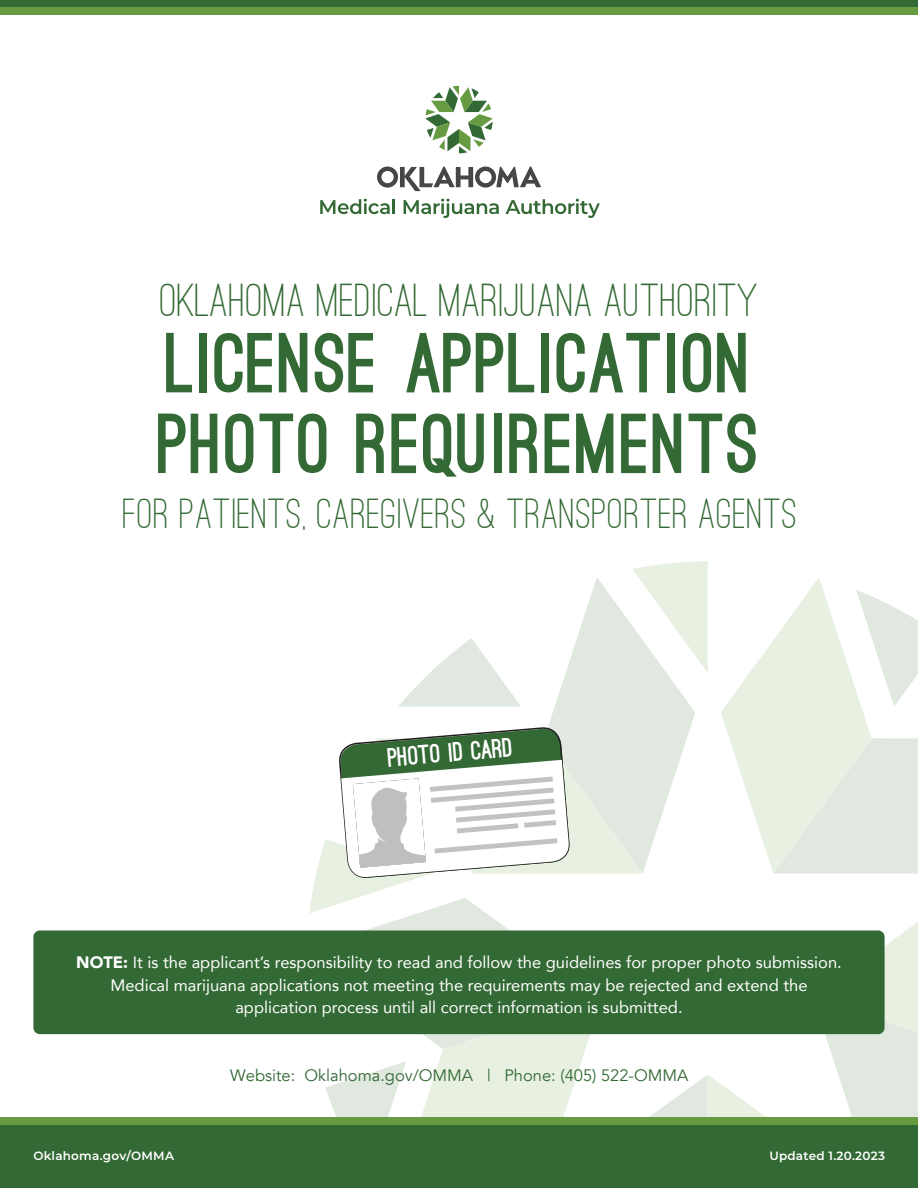
<style>
.page{position:relative;width:918px;height:1188px;background:#fff}
.page>*{position:absolute;margin:0;border:0;box-sizing:border-box;transform-origin:0 0}
.t1{font:900 80.7px/80.7px "Ostrich Sans";letter-spacing:.02em;color:#336934}
.t2{font:500 48px "Ostrich Sans";letter-spacing:.01em;color:#336934}
.t3{font:500 43.65px "Ostrich Sans";letter-spacing:.02em;color:#336934}
.t4{font:900 25.5px "Ostrich Sans";color:#fff}
.t5{font:16.5px/22.5px "Avenir";color:#fff;text-align:center}
.t6{font:16.5px "Avenir";color:#336934}
.t7{font:600 12px "Montserrat";letter-spacing:.02em;color:#fff}
.s1{font-weight:900}
</style>
<div class="page">
<div style="left:33px;top:930px;width:852px;height:104px;background:#336934;border-radius:6px"></div>
<svg style="left:309px;top:561px;width:609px;height:556px"></svg>
<svg style="left:377px;top:166px;width:164px;height:25px"></svg>
<svg style="left:425px;top:86px;width:68px;height:67px"></svg>
<svg style="left:320px;top:199px;width:70px;height:15px"></svg>
<hr style="left:392px;top:199px;width:3px;height:15px;background:#336934">
<svg style="left:404px;top:199px;width:95px;height:19px"></svg>
<svg style="left:505px;top:199px;width:95px;height:19px"></svg>
<div style="left:0;top:1125px;width:918px;height:63px;background:#336934"></div>
<div style="left:0;top:0;width:918px;height:8px;background:#336934"></div>
<div style="left:0;top:8px;width:918px;height:7px;background:#669b41"></div>
<div style="left:0;top:1117px;width:918px;height:8px;background:#669b41"></div>
<h2 class="t2" style="left:160px;top:271px;width:599px">OKLAHOMA MEDICAL MARIJUANA AUTHORITY</h2>
<h1 class="t1" style="left:158px;top:326px;width:603px">LICENSE APPLICATION<br>PHOTO REQUIREMENTS</h1>
<h3 class="t3" style="left:123px;top:487px;width:676px">FOR PATIENTS, CAREGIVERS &amp; TRANSPORTER AGENTS</h3>
<h3 class="t4" style="left:387px;top:748px;width:127px;rotate:-5deg">PHOTO ID CARD</h3>
<p class="t5" style="left:76px;top:951px;width:767px"><span class="s1">NOTE:</span> It is the applicant’s responsibility to read and follow the guidelines for proper photo submission.<br>Medical marijuana applications not meeting the requirements may be rejected and extend the application process until all correct information is submitted.</p>
<p class="t7" style="left:33px;top:1147px;width:142px">Oklahoma.gov/OMMA</p>
<p class="t6" style="left:230px;top:1065px;width:460px">Website: Oklahoma.gov/OMMA | Phone: (405) 522-OMMA</p>
<p class="t7" style="left:769px;top:1147px;width:117px">Updated 1.20.2023</p>
</div>
